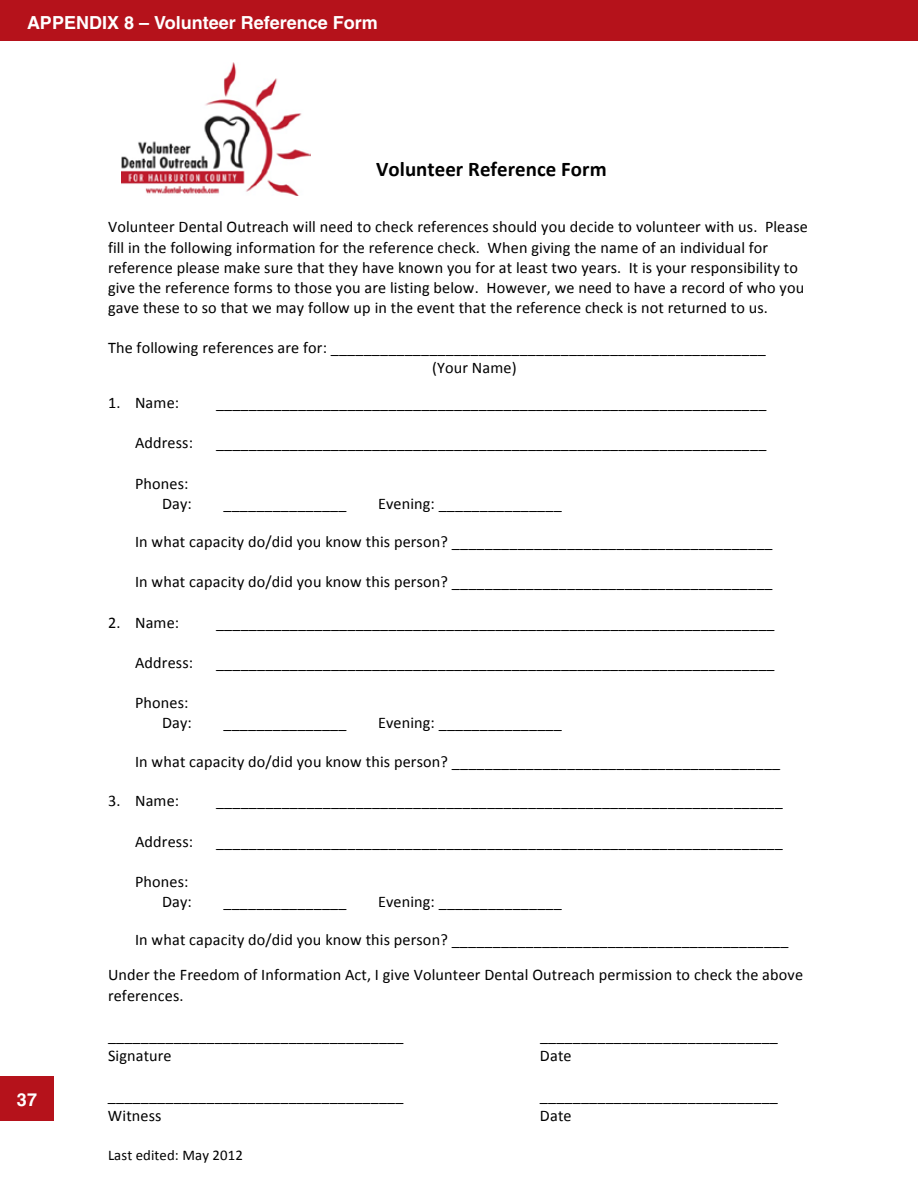
<style>
.page{position:relative;width:918px;height:1188px;background:#fff}
.page>*{position:absolute;margin:0;border:0;box-sizing:border-box;transform-origin:0 0}
.t1{font:700 20.85px "Calibri";letter-spacing:.005em;color:#000}
.t2{font:700 18px "Helvetica";color:#fff}
.t3{font:16.2px/20.1px "Calibri";letter-spacing:.01em;color:#000}
.t4{font:14.7px "Calibri";letter-spacing:.01em;color:#000}
</style>
<div class="page">
<div style="left:0;top:0;width:918px;height:40px;background:#b5121b"></div>
<img style="left:122px;top:63px;width:188px;height:133px">
<div style="left:0;top:1077px;width:54px;height:44px;background:#b5121b"></div>
<p class="t2" style="left:27px;top:11px;width:352px">APPENDIX 8 – Volunteer Reference Form</p>
<p class="t1" style="left:376px;top:156px;width:232px">Volunteer Reference Form</p>
<p class="t2" style="left:17px;top:1089px;width:22px">37</p>
<p class="t3" style="left:108px;top:217px;width:701px">Volunteer Dental Outreach will need to check references should you decide to volunteer with us. Please fill in the following information for the reference check. When giving the name of an individual for reference please make sure that they have known you for at least two years. It is your responsibility to give the reference forms to those you are listing below. However, we need to have a record of who you gave these to so that we may follow up in the event that the reference check is not returned to us.</p>
<p class="t3" style="left:432px;top:338px;width:336px;text-indent:-324px">The following references are for: _____________________________________________________ (Your Name)</p>
<p class="t3" style="left:108px;top:393px;width:73px">1. Name:</p>
<p class="t3" style="left:216px;top:393px;width:552px">___________________________________________________________________</p>
<p class="t3" style="left:135px;top:433px;width:60px">Address:</p>
<p class="t3" style="left:216px;top:433px;width:552px">___________________________________________________________________</p>
<p class="t3" style="left:135px;top:473px;width:58px;text-align:right">Phones:<br>Day:</p>
<p class="t3" style="left:223px;top:493px;width:125px">_______________</p>
<p class="t3" style="left:378px;top:493px;width:185px">Evening: _______________</p>
<p class="t3" style="left:135px;top:532px;width:639px">In what capacity do/did you know this person? _______________________________________</p>
<p class="t3" style="left:135px;top:572px;width:639px">In what capacity do/did you know this person? _______________________________________</p>
<p class="t3" style="left:108px;top:612px;width:73px">2. Name:</p>
<p class="t3" style="left:216px;top:612px;width:560px">____________________________________________________________________</p>
<p class="t3" style="left:135px;top:653px;width:60px">Address:</p>
<p class="t3" style="left:216px;top:653px;width:560px">____________________________________________________________________</p>
<p class="t3" style="left:135px;top:693px;width:58px;text-align:right">Phones:<br>Day:</p>
<p class="t3" style="left:224px;top:713px;width:125px">_______________</p>
<p class="t3" style="left:378px;top:713px;width:185px">Evening: _______________</p>
<p class="t3" style="left:135px;top:751px;width:647px">In what capacity do/did you know this person? ________________________________________</p>
<p class="t3" style="left:108px;top:791px;width:73px">3. Name:</p>
<p class="t3" style="left:216px;top:791px;width:568px">_____________________________________________________________________</p>
<p class="t3" style="left:135px;top:831px;width:60px">Address:</p>
<p class="t3" style="left:216px;top:831px;width:568px">_____________________________________________________________________</p>
<p class="t3" style="left:135px;top:872px;width:58px;text-align:right">Phones:<br>Day:</p>
<p class="t3" style="left:224px;top:892px;width:125px">_______________</p>
<p class="t3" style="left:378px;top:892px;width:185px">Evening: _______________</p>
<p class="t3" style="left:108px;top:923px;width:697px;line-height:35.1px;text-indent:27px">In what capacity do/did you know this person? _________________________________________<br>Under the Freedom of Information Act, I give Volunteer Dental Outreach permission to check the above</p>
<p class="t3" style="left:108px;top:985px;width:77px">references.</p>
<p class="t3" style="left:108px;top:1026px;width:297px">____________________________________</p>
<p class="t3" style="left:540px;top:1026px;width:240px">_____________________________</p>
<p class="t3" style="left:108px;top:1046px;width:65px">Signature</p>
<p class="t3" style="left:540px;top:1046px;width:33px">Date</p>
<p class="t3" style="left:108px;top:1086px;width:297px">____________________________________</p>
<p class="t3" style="left:540px;top:1086px;width:240px">_____________________________</p>
<p class="t3" style="left:108px;top:1106px;width:55px">Witness</p>
<p class="t3" style="left:540px;top:1106px;width:33px">Date</p>
<p class="t4" style="left:108px;top:1146px;width:136px">Last edited: May 2012</p>
</div>
